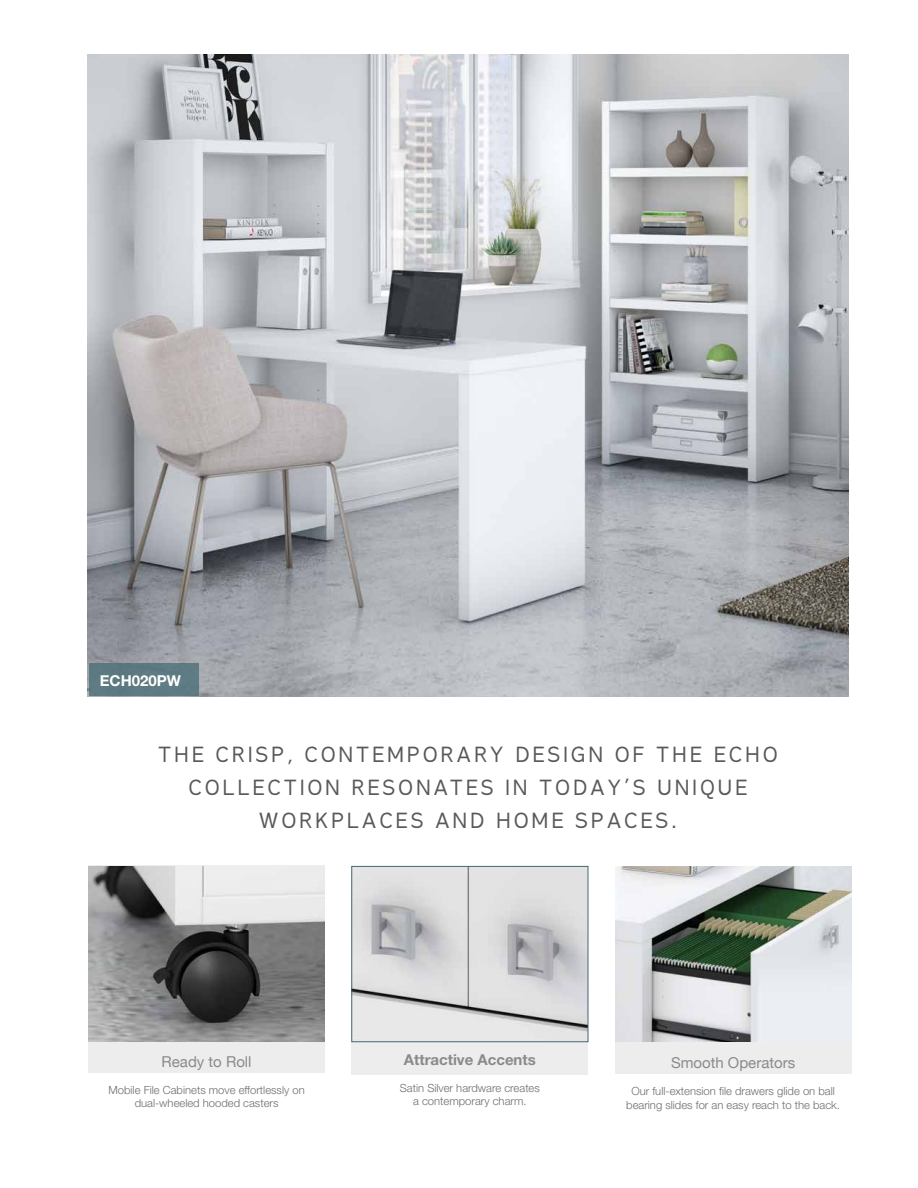
<style>
.page{position:relative;width:918px;height:1188px;background:#fff}
.page>*{position:absolute;margin:0;border:0;box-sizing:border-box;transform-origin:0 0}
.t1{font:21px/33px "Fabrica";letter-spacing:.13em;color:#58595b;text-align:center}
.t2{font:15px "Helvetica Neue";color:#888a8c}
.t3{font:700 15px "Helvetica Neue";color:#888a8c}
.t4{font:700 15px "Helvetica Neue";color:#fff}
.t5{font:300 11.25px/13.5px "Helvetica Neue";color:#6d6e71;text-align:center}
</style>
<div class="page">
<img style="left:88px;top:54px;width:760px;height:642px">
<div style="left:615px;top:867px;width:236px;height:207px;background:#ededee"></div>
<div style="left:352px;top:867px;width:236px;height:208px;background:#ededee"></div>
<div style="left:88px;top:865px;width:237px;height:208px;background:#ededee"></div>
<img style="left:88px;top:866px;width:237px;height:176px">
<img style="left:353px;top:868px;width:233px;height:165px">
<div style="left:351px;top:866px;width:237px;height:176px;border:1px solid #426972"></div>
<img style="left:615px;top:866px;width:236px;height:176px">
<div style="left:89px;top:663px;width:110px;height:33px;background:#5e7a82"></div>
<h2 class="t4" style="left:100px;top:672px;width:83px">ECH020PW</h2>
<h1 class="t1" style="left:158px;top:738px;width:621px">THE CRISP, CONTEMPORARY DESIGN OF THE ECHO<br>COLLECTION RESONATES IN TODAY’S UNIQUE<br>WORKPLACES AND HOME SPACES.</h1>
<h2 class="t2" style="left:162px;top:1050px;width:91px">Ready to Roll</h2>
<p class="t5" style="left:108px;top:1083px;width:198px">Mobile File Cabinets move effortlessly on dual-wheeled hooded casters</p>
<h2 class="t3" style="left:404px;top:1050px;width:133px">Attractive Accents</h2>
<p class="t5" style="left:400px;top:1081px;width:142px">Satin Silver hardware creates a contemporary charm.</p>
<h2 class="t2" style="left:671px;top:1052px;width:126px">Smooth Operators</h2>
<p class="t5" style="left:626px;top:1084px;width:215px">Our full-extension file drawers glide on ball bearing slides for an easy reach to the back.</p>
</div>
